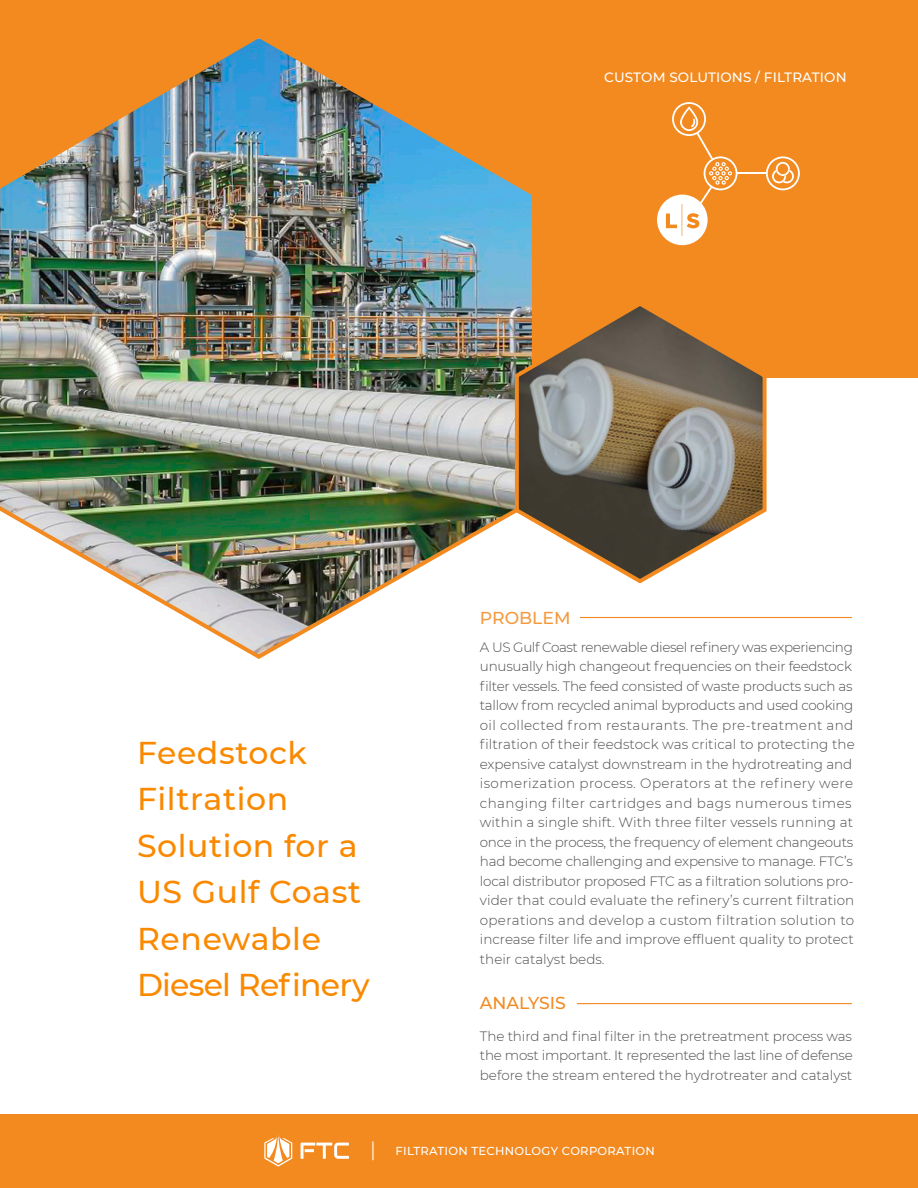
<style>
.page{position:relative;width:918px;height:1188px;background:#fff}
.page>*{position:absolute;margin:0;border:0;box-sizing:border-box;transform-origin:0 0}
.t1{font:500 31.5px/46.5px "Montserrat";letter-spacing:.02em;color:#fa8900;text-align:justify}
.t2{font:500 31.5px "Montserrat";letter-spacing:-.025em;color:#fa8900}
.t3{font:500 17.25px "Montserrat";color:#f28a20}
.t4{font:500 17.25px "Montserrat";color:#f4993e}
.Heading_2{font:300 13.5px/19.5px "Montserrat";letter-spacing:-.005em;color:#4b4c4d;text-align:justify}
.t5{font:500 13.5px "Montserrat";letter-spacing:.01em;color:#fff}
.t6{font:500 11.55px "Montserrat";letter-spacing:.025em;color:#fff}
</style>
<div class="page">
<div style="left:0;top:0;width:918px;height:377px;background:#f28a20"></div>
<img style="left:0;top:38px;width:532px;height:621px">
<svg style="left:513px;top:298px;width:256px;height:288px"></svg>
<div style="left:0;top:1114px;width:918px;height:74px;background:#f28a20"></div>
<svg style="left:301px;top:1143px;width:48px;height:16px"></svg>
<svg style="left:264px;top:1134px;width:28px;height:33px"></svg>
<svg style="left:372px;top:1141px;width:1px;height:19px"></svg>
<hr style="left:737px;top:172px;width:30px;height:2px;background:#fff">
<div style="left:766px;top:156px;width:34px;height:34px;border:2px solid #fff;border-radius:50%"></div>
<svg style="left:772px;top:162px;width:22px;height:21px"></svg>
<svg style="left:657px;top:102px;width:81px;height:143px"></svg>
<hr style="left:580px;top:617px;width:272px;height:1px;background:#f28a20">
<hr style="left:577px;top:1003px;width:275px;height:1px;background:#f28a20">
<p class="t5" style="left:604px;top:68px;width:244px">CUSTOM SOLUTIONS / FILTRATION</p>
<p class="t1" style="left:137px;top:728px;width:171px">Feedstock</p>
<p class="t1" style="left:137px;top:774px;width:153px">Filtration</p>
<p class="t1" style="left:137px;top:821px;width:226px">Solution for a US Gulf Coast Renewable</p>
<p class="t2" style="left:137px;top:963px;width:234px">Diesel Refinery</p>
<p class="t4" style="left:480px;top:606px;width:92px">PROBLEM</p>
<p class="Heading_2" style="left:480px;top:637px;width:375px">A US Gulf Coast renewable diesel refinery was experiencing unusually high changeout frequencies on their feedstock filter vessels. The feed consisted of waste products such as</p>
<p class="Heading_2" style="left:480px;top:695px;width:376px;text-align:left">tallow from recycled animal byproducts and used cooking oil collected from restaurants. The pre-treatment and filtration of their feedstock was critical to protecting the expensive catalyst downstream in the hydrotreating and isomerization process. Operators at the refinery were changing filter cartridges and bags numerous times within a single shift. With three filter vessels running at once in the process, the frequency of element changeouts had become challenging and expensive to manage. FTC’s</p>
<p class="Heading_2" style="left:480px;top:871px;width:376px">local distributor proposed FTC as a filtration solutions pro&shy;vider that could evaluate the refinery’s current filtration operations and develop a custom filtration solution to increase filter life and improve effluent quality to protect their catalyst beds.</p>
<p class="t3" style="left:480px;top:991px;width:87px">ANALYSIS</p>
<p class="Heading_2" style="left:480px;top:1026px;width:374px">The third and final filter in the pretreatment process was</p>
<p class="Heading_2" style="left:480px;top:1045px;width:375px">the most important. It represented the last line of defense before the stream entered the hydrotreater and catalyst</p>
<p class="t6" style="left:396px;top:1143px;width:261px">FILTRATION TECHNOLOGY CORPORATION</p>
</div>
